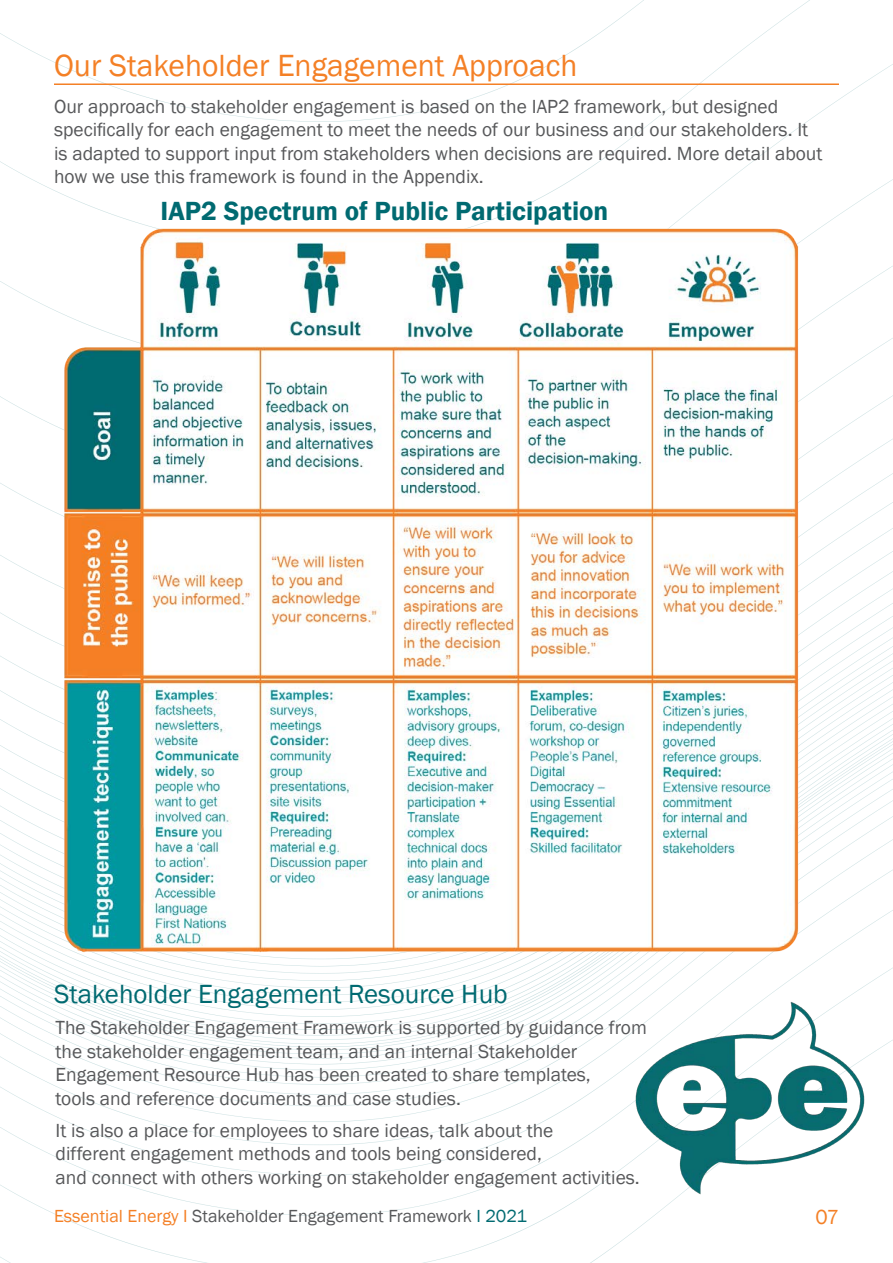
<style>
.page{position:relative;width:893px;height:1263px;background:#fff}
.page>*{position:absolute;margin:0;border:0;box-sizing:border-box;transform-origin:0 0}
.t1{font:31.5px "Franklin Gothic";color:#f48026}
.t2{font:600 27px "Franklin Gothic";color:#006a71}
.t3{font:27px "Franklin Gothic";color:#006a71}
.t4{font:21px "Franklin Gothic";color:#f48026}
.t5{font:19.5px/23.4px "Franklin Gothic";color:#57585a}
.t6{font:18px "Franklin Gothic";color:#57585a}
.s1{color:#f48026}
.s2{color:#006a71}
</style>
<div class="page">
<img style="left:0;top:0;width:893px;height:1263px">
<hr style="left:54px;top:83px;width:785px;height:2px;background:#f48026">
<img style="left:625px;top:974px;width:260px;height:223px">
<img style="left:62px;top:223px;width:740px;height:738px">
<p class="t1" style="left:54px;top:46px;width:525px">Our Stakeholder Engagement Approach</p>
<p class="t5" style="left:54px;top:95px;width:770px">Our approach to stakeholder engagement is based on the IAP2 framework, but designed specifically for each engagement to meet the needs of our business and our stakeholders. It is adapted to support input from stakeholders when decisions are required. More detail about how we use this framework is found in the Appendix.</p>
<p class="t2" style="left:161px;top:194px;width:449px">IAP2 Spectrum of Public Participation</p>
<p class="t3" style="left:54px;top:978px;width:455px">Stakeholder Engagement Resource Hub</p>
<p class="t5" style="left:56px;top:1016px;width:593px">The Stakeholder Engagement Framework is supported by guidance from the stakeholder engagement team, and an internal Stakeholder Engagement Resource Hub has been created to share templates,<br>tools and reference documents and case studies.</p>
<p class="t5" style="left:56px;top:1119px;width:586px">It is also a place for employees to share ideas, talk about the<br>different engagement methods and tools being considered,<br>and connect with others working on stakeholder engagement activities.</p>
<p class="t6" style="left:54px;top:1204px;width:474px"><span class="s1">Essential Energy I</span> Stakeholder Engagement Framework <span class="s2">I 2021</span></p>
<p class="t4" style="left:815px;top:1204px;width:25px">07</p>
</div>
